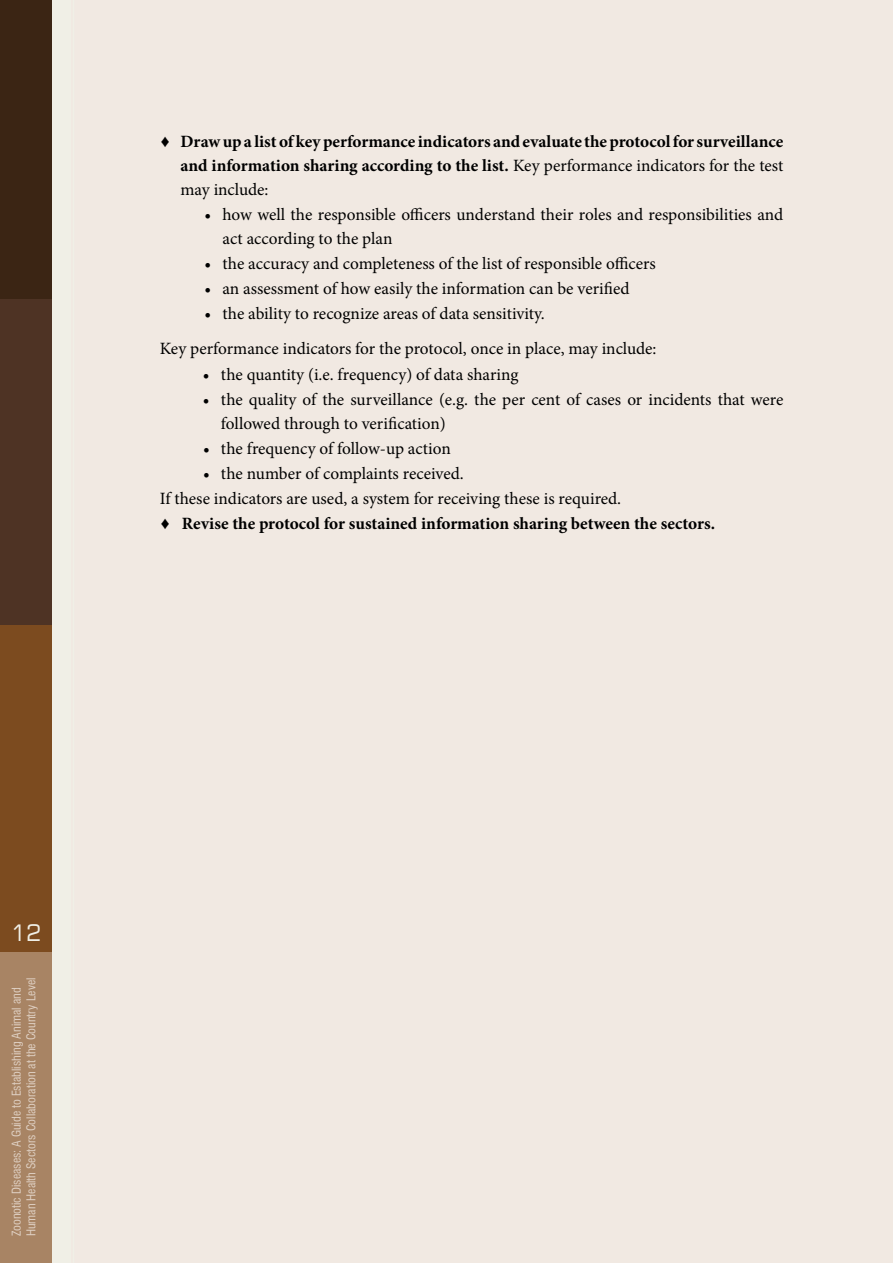
<style>
.page{position:relative;width:893px;height:1263px;background:#f1e9e2}
.page>*{position:absolute;margin:0;border:0;box-sizing:border-box;transform-origin:0 0}
.t1{font:22.5px "Square 721 BT";color:#f0efe6}
.t2{font:17.25px/24px "Minion Pro";color:#000}
.t3{font:700 17.25px/24px "Minion Pro";color:#000;text-align:justify}
.t4{font:condensed 12px/14.4px "Swiss 721 BT";color:#dfd0c3}
.s1{font-family:"Arial";font-weight:400}
.s2{font-weight:400}
.s3{font-family:"Arial"}
.s4{font-weight:700}
</style>
<div class="page">
<div style="left:0;top:0;width:54px;height:1263px;background:#3b2514"></div>
<div style="left:0;top:299px;width:54px;height:328px;background:#4e3324"></div>
<div style="left:0;top:625px;width:54px;height:328px;background:#7c4b1f"></div>
<div style="left:0;top:953px;width:54px;height:310px;background:#a88464"></div>
<div style="left:52px;top:0;width:19px;height:1263px;background:#f0efe6"></div>
<hr style="left:73px;top:0;width:1px;height:1263px;background:#f0efe6">
<p class="t3" style="left:180px;top:129px;width:604px;text-indent:-20px"><span class="s1">♦</span> Draw up a list of key performance indicators and evaluate the protocol for surveillance and information sharing according to the list. <span class="s2">Key performance indicators for the test may include:</span></p>
<p class="t2" style="left:222px;top:203px;width:562px;text-indent:-18px">• how well the responsible officers understand their roles and responsibilities and act according to the plan</p>
<p class="t2" style="left:204px;top:252px;width:453px">• the accuracy and completeness of the list of responsible officers</p>
<p class="t2" style="left:204px;top:277px;width:427px">• an assessment of how easily the information can be verified</p>
<p class="t2" style="left:160px;top:296px;width:498px;line-height:35.1px;text-indent:45px">• the ability to recognize areas of data sensitivity.<br>Key performance indicators for the protocol, once in place, may include:</p>
<p class="t2" style="left:203px;top:362px;width:317px">• the quantity (i.e. frequency) of data sharing</p>
<p class="t2" style="left:221px;top:387px;width:564px;text-indent:-18px">• the quality of the surveillance (e.g. the per cent of cases or incidents that were followed through to verification)</p>
<p class="t2" style="left:203px;top:436px;width:249px">• the frequency of follow-up action</p>
<p class="t2" style="left:160px;top:461px;width:557px;line-height:25px;text-indent:43px">• the number of complaints received.<br>If these indicators are used, a system for receiving these is required.<br><span class="s3">♦</span> <span class="s4">Revise the protocol for sustained information sharing between the sectors.</span></p>
<h1 class="t1" style="left:11px;top:918px;width:32px">12</h1>
<p class="t4" style="left:9px;top:1236px;width:260px;rotate:-90deg">Zoonotic Diseases: A Guide to Establishing Animal and<br>Human Health Sectors Collaboration at the Country Level</p>
</div>
